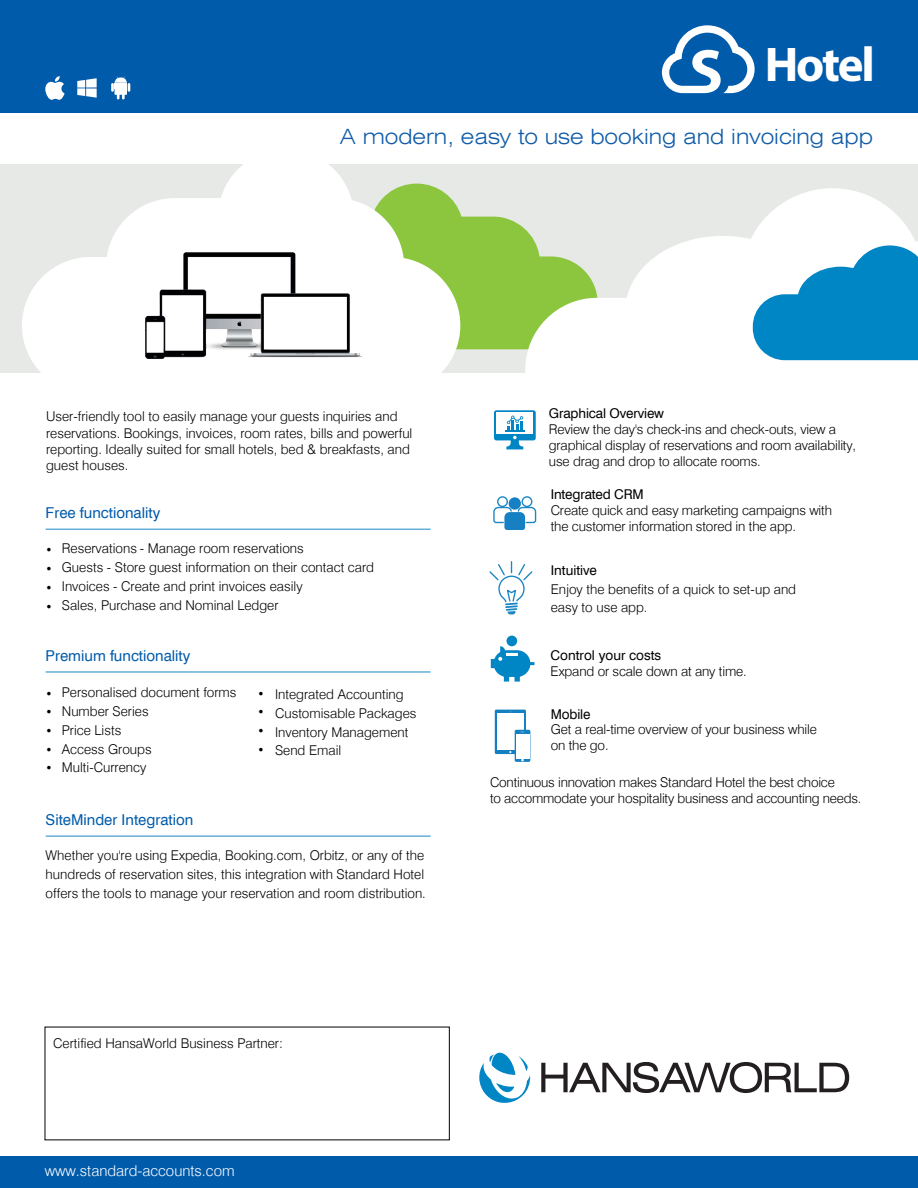
<style>
.page{position:relative;width:918px;height:1188px;background:#fff}
.page>*{position:absolute;margin:0;border:0;box-sizing:border-box;transform-origin:0 0}
.t1{font:700 48.9px "Myriad Pro";letter-spacing:-.045em;color:#fff}
.t2{font:21px "Swiss Delux Light Extended";color:#105ca9}
.t3{font:15px "Swiss Delux Roman";color:#015bab}
.t4{font:300 15px "Swiss Delux";color:#fff}
.t5{font:300 13.5px/18.9px "Swiss Delux";color:#000001}
.t6{font:13.5px "Swiss Delux Roman";letter-spacing:-.01em;color:#000001}
.t7{font:300 12px/18.6px "Swiss Delux";color:#000001;text-align:justify}
</style>
<div class="page">
<div style="left:0;top:164px;width:918px;height:209px;background:#e7e9e7"></div>
<svg style="left:460px;top:213px;width:138px;height:136px;fill:#8bc63e"></svg>
<svg style="left:525px;top:298px;width:143px;height:143px"></svg>
<div style="left:625px;top:236px;width:195px;height:149px;background:#fff;border-radius:50%"></div>
<div style="left:0;top:0;width:918px;height:113px;background:#015bab"></div>
<div style="left:0;top:1156px;width:918px;height:32px;background:#015bab"></div>
<svg style="left:45px;top:76px;width:20px;height:24px"></svg>
<svg style="left:77px;top:78px;width:20px;height:20px"></svg>
<svg style="left:111px;top:76px;width:19px;height:23px"></svg>
<hr style="left:46px;top:529px;width:385px;height:1px;background:#1b87c4">
<hr style="left:46px;top:672px;width:385px;height:1px;background:#1b87c4">
<svg style="left:495px;top:710px;width:31px;height:44px"></svg>
<div style="left:497px;top:714px;width:27px;height:36px;background:#fff"></div>
<svg style="left:515px;top:730px;width:15px;height:32px"></svg>
<div style="left:516px;top:734px;width:13px;height:24px;background:#fff"></div>
<svg style="left:742px;top:188px;width:176px;height:185px"></svg>
<svg style="left:22px;top:164px;width:438px;height:209px;fill:#fff"></svg>
<svg style="left:479px;top:1052px;width:52px;height:51px"></svg>
<svg style="left:541px;top:1062px;width:308px;height:31px"></svg>
<img style="left:142px;top:250px;width:223px;height:111px">
<svg style="left:662px;top:25px;width:93px;height:68px"></svg>
<hr style="left:46px;top:836px;width:385px;height:1px;background:#1b87c4">
<svg style="left:489px;top:562px;width:44px;height:52px"></svg>
<div style="left:507px;top:636px;width:10px;height:10px;background:#0085c5;border-radius:50%"></div>
<svg style="left:491px;top:646px;width:43px;height:36px"></svg>
<svg style="left:494px;top:410px;width:42px;height:30px"></svg>
<div style="left:497px;top:413px;width:36px;height:21px;background:#fff"></div>
<svg style="left:505px;top:416px;width:20px;height:33px"></svg>
<div style="left:509px;top:497px;width:12px;height:13px;background:#1680c2;border-radius:50%"></div>
<div style="left:497px;top:496px;width:11px;height:11px;border:1px solid #1b87c5;border-radius:50%"></div>
<div style="left:522px;top:496px;width:10px;height:11px;border:1px solid #1b87c5;border-radius:50%"></div>
<svg style="left:493px;top:506px;width:44px;height:24px"></svg>
<h1 class="t1" style="left:765px;top:32px;width:112px">Hotel</h1>
<h2 class="t2" style="left:340px;top:125px;width:535px">A modern, easy to use booking and invoicing app</h2>
<p class="t5" style="left:46px;top:409px;width:368px;line-height:16.2px">User-friendly tool to easily manage your guests inquiries and reservations. Bookings, invoices, room rates, bills and powerful reporting. Ideally suited for small hotels, bed &amp; breakfasts, and guest houses.</p>
<p class="t3" style="left:46px;top:503px;width:116px">Free functionality</p>
<p class="t7" style="left:46px;top:541px;width:9px;line-height:19px">• • • •</p>
<p class="t5" style="left:62px;top:539px;width:314px">Reservations - Manage room reservations<br>Guests - Store guest information on their contact card Invoices - Create and print invoices easily<br>Sales, Purchase and Nominal Ledger</p>
<p class="t3" style="left:46px;top:647px;width:146px">Premium functionality</p>
<p class="t7" style="left:46px;top:684px;width:9px">• • • •</p>
<p class="t7" style="left:258px;top:684px;width:9px">• • • •</p>
<p class="t7" style="left:46px;top:759px;width:9px">•</p>
<p class="t5" style="left:62px;top:683px;width:176px">Personalised document forms<br>Number Series<br>Price Lists<br>Access Groups<br>Multi-Currency</p>
<p class="t5" style="left:275px;top:685px;width:143px">Integrated Accounting<br>Customisable Packages<br>Inventory Management<br>Send Email</p>
<p class="t3" style="left:46px;top:810px;width:149px">SiteMinder Integration</p>
<p class="t5" style="left:46px;top:846px;width:382px">Whether you're using Expedia, Booking.com, Orbitz, or any of the hundreds of reservation sites, this integration with Standard Hotel offers the tools to manage your reservation and room distribution.</p>
<p class="t5" style="left:53px;top:1034px;width:231px">Certified HansaWorld Business Partner:</p>
<p class="t4" style="left:45px;top:1162px;width:191px">www.standard-accounts.com</p>
<p class="t6" style="left:549px;top:405px;width:117px">Graphical Overview</p>
<p class="t5" style="left:549px;top:422px;width:309px;line-height:15.8px">Review the day's check-ins and check-outs, view a graphical display of reservations and room availability, use drag and drop to allocate rooms.</p>
<p class="t6" style="left:551px;top:486px;width:95px">Integrated CRM</p>
<p class="t5" style="left:551px;top:503px;width:283px;line-height:15.8px">Create quick and easy marketing campaigns with the customer information stored in the app.</p>
<p class="t6" style="left:551px;top:562px;width:48px">Intuitive</p>
<p class="t5" style="left:551px;top:580px;width:247px">Enjoy the benefits of a quick to set-up and easy to use app.</p>
<p class="t6" style="left:551px;top:647px;width:112px">Control your costs</p>
<p class="t5" style="left:551px;top:662px;width:198px">Expand or scale down at any time.</p>
<p class="t6" style="left:551px;top:706px;width:41px">Mobile</p>
<p class="t5" style="left:551px;top:722px;width:268px;line-height:15.8px">Get a real-time overview of your business while on the go.</p>
<p class="t5" style="left:490px;top:775px;width:373px;line-height:15.8px">Continuous innovation makes Standard Hotel the best choice<br>to accommodate your hospitality business and accounting needs.</p>
</div>
